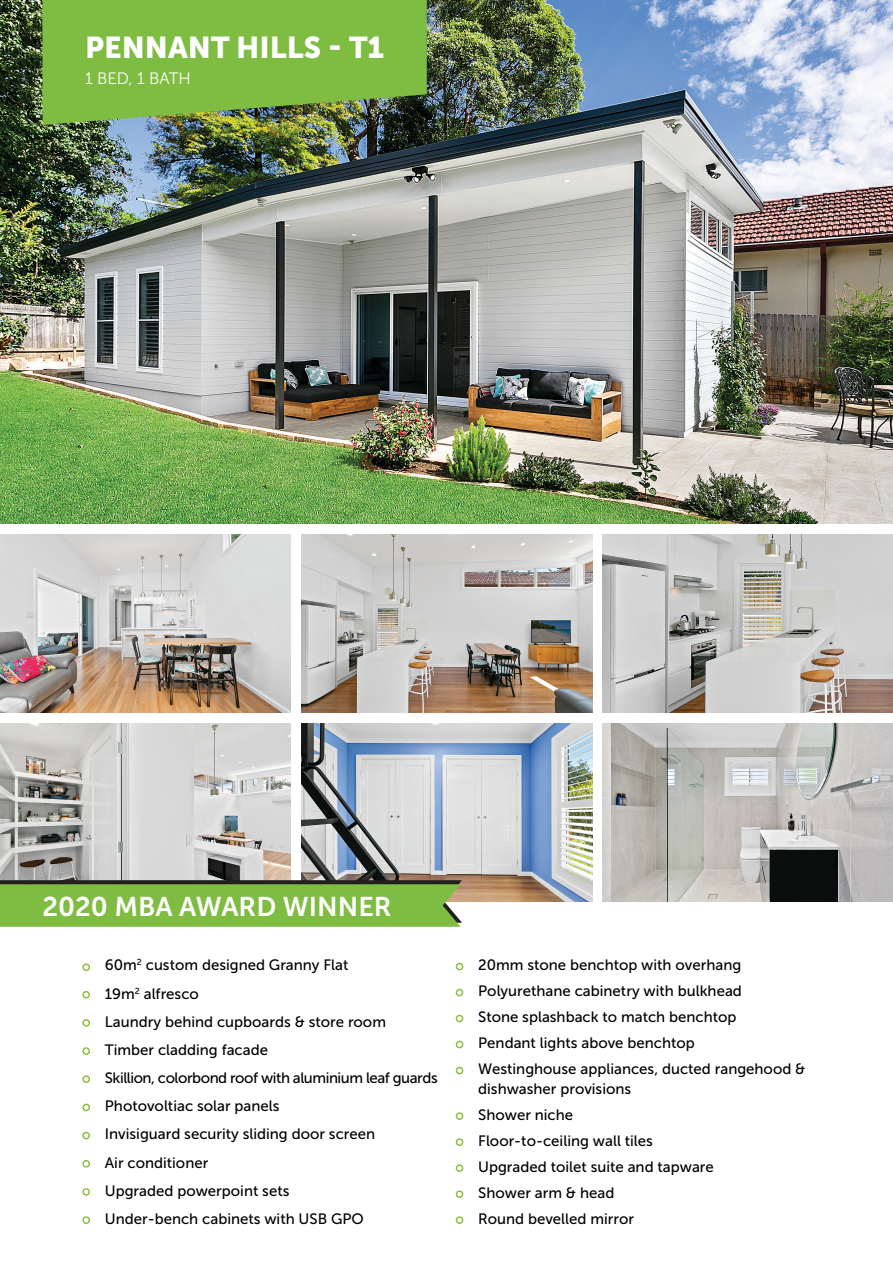
<style>
.page{position:relative;width:893px;height:1263px;background:#fff}
.page>*{position:absolute;margin:0;border:0;box-sizing:border-box;transform-origin:0 0}
.t1{font:30px "Museo Sans 900";color:#fff}
.t2{font:27px "Museo Sans 700";color:#fff}
.t3{font:16.5px "Museo Sans 300";color:#fff}
.t4{font:15px/19.6px "Museo Sans 500";color:#000}
.t5{font:15px "Museo Sans 500";letter-spacing:-.03em;color:#000}
</style>
<div class="page">
<img style="left:0;top:534px;width:291px;height:179px">
<img style="left:0;top:723px;width:291px;height:157px">
<img style="left:301px;top:534px;width:291px;height:179px">
<img style="left:301px;top:723px;width:291px;height:179px">
<img style="left:602px;top:534px;width:291px;height:179px">
<img style="left:602px;top:723px;width:291px;height:179px">
<div style="left:82px;top:963px;width:8px;height:8px;border:2px solid #8fbe3f;border-radius:50%"></div>
<div style="left:82px;top:991px;width:8px;height:7px;border:2px solid #8fbe3f;border-radius:50%"></div>
<div style="left:82px;top:1019px;width:8px;height:8px;border:2px solid #8fbe3f;border-radius:50%"></div>
<div style="left:82px;top:1047px;width:8px;height:8px;border:2px solid #8fbe3f;border-radius:50%"></div>
<div style="left:82px;top:1075px;width:8px;height:8px;border:2px solid #8fbe3f;border-radius:50%"></div>
<div style="left:82px;top:1103px;width:8px;height:8px;border:2px solid #8fbe3f;border-radius:50%"></div>
<div style="left:82px;top:1132px;width:8px;height:7px;border:2px solid #8fbe3f;border-radius:50%"></div>
<div style="left:82px;top:1160px;width:8px;height:7px;border:2px solid #8fbe3f;border-radius:50%"></div>
<div style="left:82px;top:1188px;width:8px;height:8px;border:2px solid #8fbe3f;border-radius:50%"></div>
<div style="left:82px;top:1216px;width:8px;height:8px;border:2px solid #8fbe3f;border-radius:50%"></div>
<div style="left:456px;top:963px;width:7px;height:7px;border:2px solid #8fbe3f;border-radius:50%"></div>
<div style="left:456px;top:989px;width:7px;height:7px;border:2px solid #8fbe3f;border-radius:50%"></div>
<div style="left:456px;top:1015px;width:7px;height:7px;border:2px solid #8fbe3f;border-radius:50%"></div>
<div style="left:456px;top:1041px;width:7px;height:7px;border:2px solid #8fbe3f;border-radius:50%"></div>
<div style="left:456px;top:1067px;width:7px;height:7px;border:2px solid #8fbe3f;border-radius:50%"></div>
<div style="left:456px;top:1112px;width:7px;height:8px;border:2px solid #8fbe3f;border-radius:50%"></div>
<div style="left:456px;top:1138px;width:7px;height:8px;border:2px solid #8fbe3f;border-radius:50%"></div>
<div style="left:456px;top:1164px;width:7px;height:8px;border:2px solid #8fbe3f;border-radius:50%"></div>
<div style="left:456px;top:1190px;width:7px;height:8px;border:2px solid #8fbe3f;border-radius:50%"></div>
<div style="left:456px;top:1216px;width:7px;height:8px;border:2px solid #8fbe3f;border-radius:50%"></div>
<svg style="left:0;top:880px;width:462px;height:47px;background:#79ae42"></svg>
<img style="left:0;top:0;width:893px;height:524px">
<svg style="left:43px;top:0;width:384px;height:125px;background:#7bb243"></svg>
<p class="t1" style="left:85px;top:31px;width:301px">PENNANT HILLS - T1</p>
<p class="t3" style="left:85px;top:69px;width:107px">1 BED, 1 BATH</p>
<p class="t2" style="left:44px;top:887px;width:353px">2017 MBM AWARD WINNER</p>
<p class="t2" style="left:43px;top:891px;width:351px">2020 MBA AWARD WINNER</p>
<p class="t4" style="left:105px;top:955px;width:245px">60m<sup>2</sup> custom designed Granny Flat</p>
<p class="t4" style="left:105px;top:984px;width:96px">19m<sup>2</sup> alfresco</p>
<p class="t4" style="left:105px;top:1012px;width:283px">Laundry behind cupboards &amp; store room</p>
<p class="t4" style="left:105px;top:1040px;width:165px">Timber cladding facade</p>
<p class="t5" style="left:105px;top:1070px;width:334px">Skillion, colorbond roof with aluminium leaf guards</p>
<p class="t4" style="left:105px;top:1096px;width:176px">Photovoltiac solar panels</p>
<p class="t4" style="left:105px;top:1124px;width:272px">Invisiguard security sliding door screen</p>
<p class="t4" style="left:105px;top:1153px;width:105px">Air conditioner</p>
<p class="t4" style="left:105px;top:1181px;width:186px">Upgraded powerpoint sets</p>
<p class="t4" style="left:105px;top:1209px;width:261px">Under-bench cabinets with USB GPO</p>
<p class="t4" style="left:478px;top:955px;width:265px">20mm stone benchtop with overhang</p>
<p class="t4" style="left:478px;top:981px;width:265px">Polyurethane cabinetry with bulkhead</p>
<p class="t4" style="left:478px;top:1007px;width:260px">Stone splashback to match benchtop</p>
<p class="t4" style="left:478px;top:1033px;width:218px">Pendant lights above benchtop</p>
<p class="t4" style="left:478px;top:1059px;width:329px">Westinghouse appliances, ducted rangehood &amp; dishwasher provisions</p>
<p class="t4" style="left:478px;top:1105px;width:96px">Shower niche</p>
<p class="t4" style="left:478px;top:1131px;width:176px">Floor-to-ceiling wall tiles</p>
<p class="t4" style="left:478px;top:1157px;width:237px">Upgraded toilet suite and tapware</p>
<p class="t4" style="left:478px;top:1183px;width:138px">Shower arm &amp; head</p>
<p class="t4" style="left:478px;top:1209px;width:157px">Round bevelled mirror</p>
</div>
